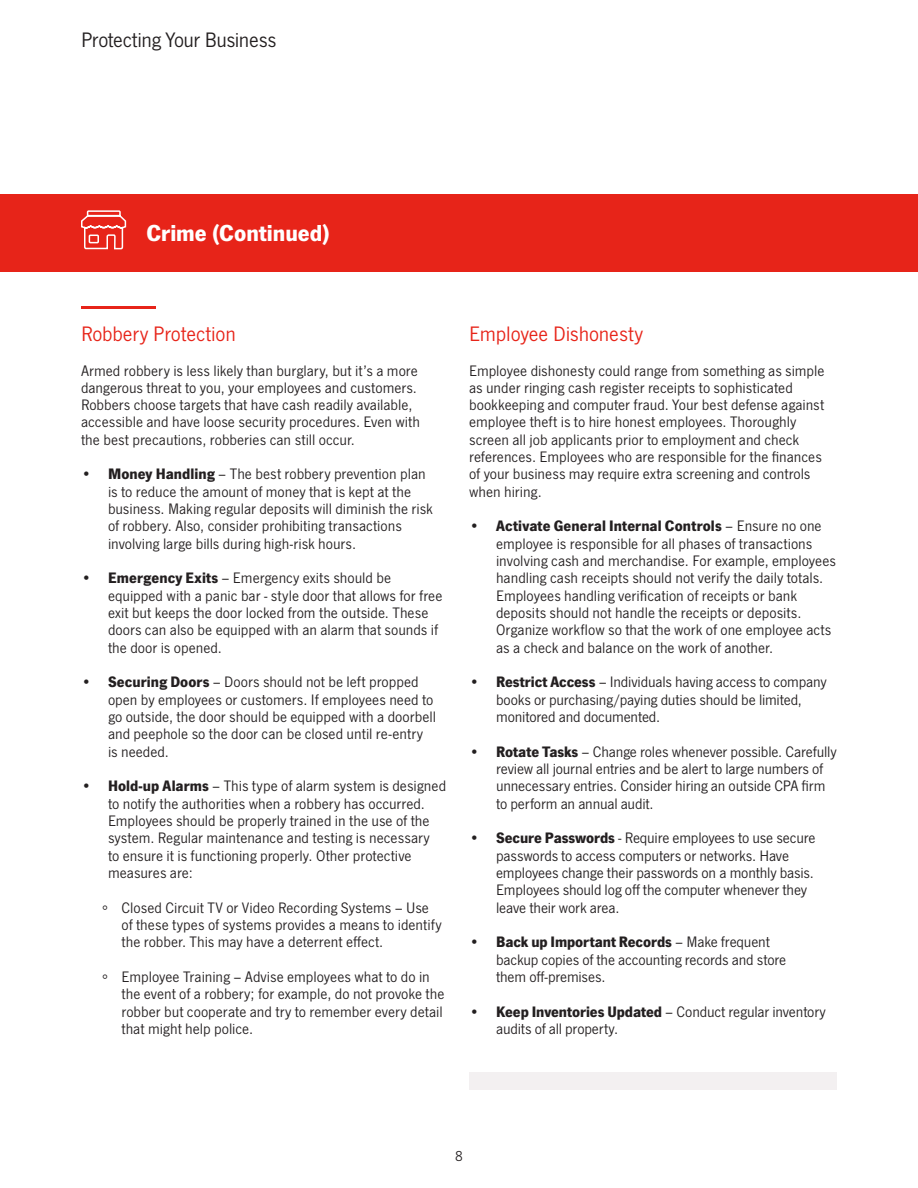
<style>
.page{position:relative;width:918px;height:1188px;background:#fff}
.page>*{position:absolute;margin:0;border:0;box-sizing:border-box;transform-origin:0 0}
.headline_-_small{font:700 24px "SF News Gothic";color:#fff}
.subhead_-_medium_-_r{font:21.75px "SF News Gothic";letter-spacing:-.01em;color:#e72419}
.headline_-_small-2{font:21.75px "SF News Gothic";letter-spacing:-.02em;color:#231f20}
.body{font:15.75px/17.4px "SF News Gothic";letter-spacing:-.005em;color:#231f20}
.t1{font:15px "SF News Gothic";color:#231f20}
.s1{font-weight:700}
</style>
<div class="page">
<div style="left:0;top:194px;width:918px;height:78px;background:#e72419"></div>
<svg style="left:81px;top:210px;width:46px;height:40px"></svg>
<hr style="left:81px;top:306px;width:75px;height:3px;background:#e72419">
<div style="left:469px;top:1072px;width:368px;height:18px;background:#f3f0f1"></div>
<p class="headline_-_small-2" style="left:81px;top:27px;width:197px">Protecting Your Business</p>
<p class="headline_-_small" style="left:146px;top:219px;width:185px">Crime (Continued)</p>
<p class="subhead_-_medium_-_r" style="left:81px;top:322px;width:156px">Robbery Protection</p>
<p class="body" style="left:81px;top:362px;width:341px">Armed robbery is less likely than burglary, but it’s a more dangerous threat to you, your employees and customers.<br>Robbers choose targets that have cash readily available, accessible and have loose security procedures. Even with the best precautions, robberies can still occur.</p>
<p class="body" style="left:108px;top:466px;width:326px;text-indent:-27px"><span class="s1">• Money Handling</span> – The best robbery prevention plan is to reduce the amount of money that is kept at the business. Making regular deposits will diminish the risk of robbery. Also, consider prohibiting transactions involving large bills during high-risk hours.</p>
<p class="body" style="left:108px;top:570px;width:336px;text-indent:-27px"><span class="s1">• Emergency Exits</span> – Emergency exits should be equipped with a panic bar - style door that allows for free exit but keeps the door locked from the outside. These doors can also be equipped with an alarm that sounds if the door is opened.</p>
<p class="body" style="left:108px;top:674px;width:330px;text-indent:-27px"><span class="s1">• Securing Doors</span> – Doors should not be left propped open by employees or customers. If employees need to go outside, the door should be equipped with a doorbell and peephole so the door can be closed until re-entry is needed.</p>
<p class="body" style="left:108px;top:778px;width:340px;text-indent:-27px"><span class="s1">• Hold-up Alarms</span> – This type of alarm system is designed to notify the authorities when a robbery has occurred.<br>Employees should be properly trained in the use of the system. Regular maintenance and testing is necessary<br>to ensure it is functioning properly. Other protective measures are:</p>
<p class="body" style="left:122px;top:899px;width:322px;text-indent:-20px"><span class="s1">∘</span> Closed Circuit TV or Video Recording Systems – Use of these types of systems provides a means to identify the robber. This may have a deterrent effect.</p>
<p class="body" style="left:122px;top:968px;width:325px;text-indent:-20px"><span class="s1">∘</span> Employee Training – Advise employees what to do in the event of a robbery; for example, do not provoke the robber but cooperate and try to remember every detail that might help police.</p>
<p class="subhead_-_medium_-_r" style="left:469px;top:322px;width:176px">Employee Dishonesty</p>
<p class="body" style="left:469px;top:362px;width:357px">Employee dishonesty could range from something as simple as under ringing cash register receipts to sophisticated bookkeeping and computer fraud. Your best defense against employee theft is to hire honest employees. Thoroughly screen all job applicants prior to employment and check references. Employees who are responsible for the finances of your business may require extra screening and controls when hiring.</p>
<p class="body" style="left:496px;top:518px;width:341px;text-indent:-27px"><span class="s1">• Activate General Internal Controls</span> – Ensure no one employee is responsible for all phases of transactions involving cash and merchandise. For example, employees handling cash receipts should not verify the daily totals.<br>Employees handling verification of receipts or bank deposits should not handle the receipts or deposits.<br>Organize workflow so that the work of one employee acts as a check and balance on the work of another.</p>
<p class="body" style="left:496px;top:674px;width:332px;text-indent:-27px"><span class="s1">• Restrict Access</span> – Individuals having access to company books or purchasing/paying duties should be limited, monitored and documented.</p>
<p class="body" style="left:496px;top:743px;width:342px;text-indent:-27px"><span class="s1">• Rotate Tasks</span> – Change roles whenever possible. Carefully review all journal entries and be alert to large numbers of unnecessary entries. Consider hiring an outside CPA firm to perform an annual audit.</p>
<p class="body" style="left:496px;top:830px;width:321px;text-indent:-27px"><span class="s1">• Secure Passwords</span> - Require employees to use secure passwords to access computers or networks. Have employees change their passwords on a monthly basis.<br>Employees should log off the computer whenever they leave their work area.</p>
<p class="body" style="left:496px;top:934px;width:292px;text-indent:-27px"><span class="s1">• Back up Important Records</span> – Make frequent backup copies of the accounting records and store them off-premises.</p>
<p class="body" style="left:496px;top:1003px;width:331px;text-indent:-27px"><span class="s1">• Keep Inventories Updated</span> – Conduct regular inventory audits of all property.</p>
<p class="t1" style="left:455px;top:1148px;width:9px">8</p>
</div>
